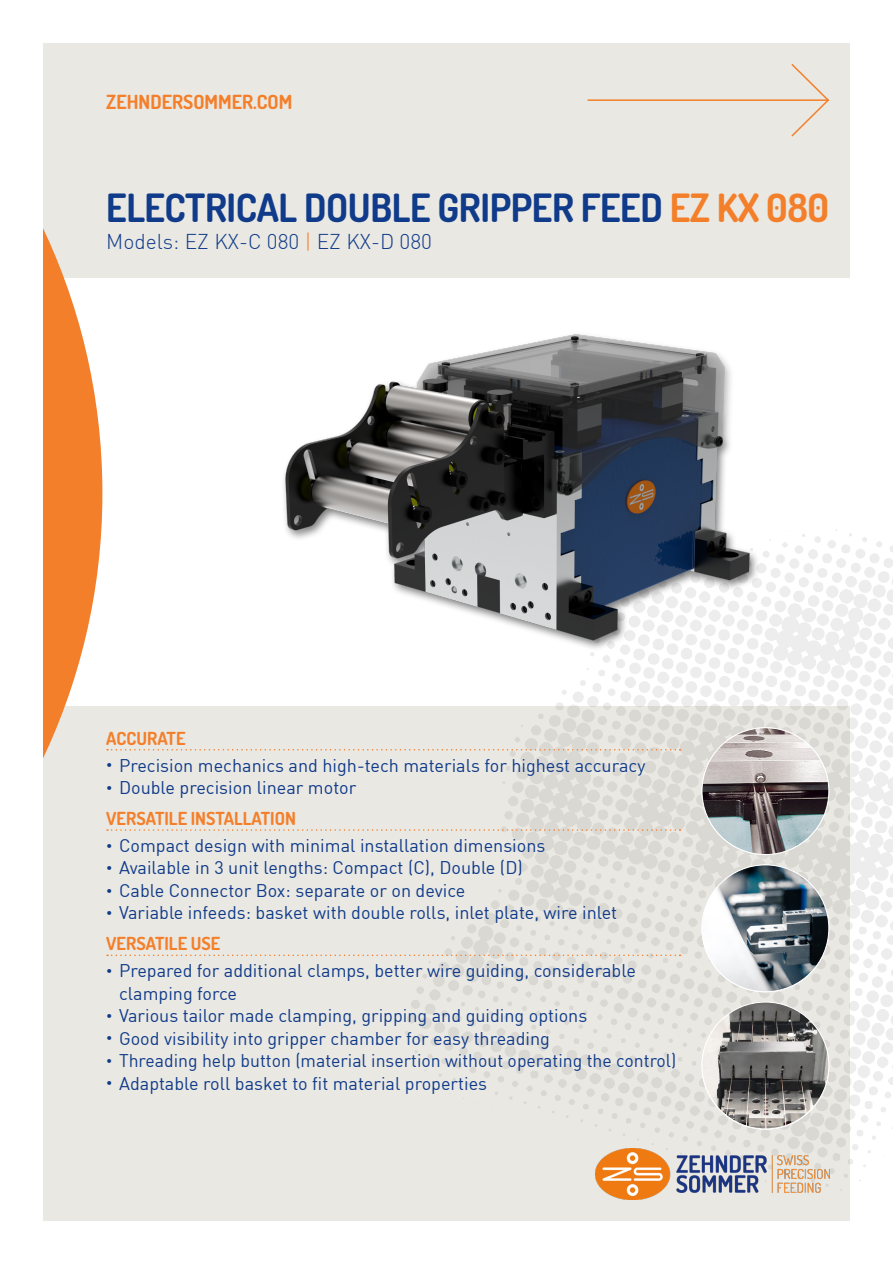
<style>
.page{position:relative;width:893px;height:1263px;background:#fff}
.page>*{position:absolute;margin:0;border:0;box-sizing:border-box;transform-origin:0 0}
.t1{font:700 39px "Dosis";letter-spacing:-.01em;color:#103b8a}
.t2{font:300 21px "DIN";color:#103b8a}
.t3{font:700 19.5px "Dosis";color:#f47f2a}
.t4{font:18px/22.5px "DIN";color:#103b8a}
.t5{font:700 18px "Dosis";color:#f47f2a}
.s1{color:#f47f2a}
.s2{font-size:12px}
</style>
<div class="page">
<div style="left:43px;top:43px;width:807px;height:1177px;background:#eae8e2"></div>
<div style="left:0;top:279px;width:893px;height:427px;background:#fff"></div>
<svg style="left:43px;top:228px;width:59px;height:530px;fill:#f47f2a"></svg>
<hr style="left:588px;top:99px;width:240px;height:2px;background:#f47f2a">
<svg style="left:790px;top:64px;width:40px;height:73px"></svg>
<img style="left:385px;top:529px;width:508px;height:671px">
<img style="left:595px;top:1149px;width:234px;height:50px">
<img style="left:284px;top:334px;width:511px;height:353px">
<img style="left:702px;top:728px;width:127px;height:126px;border-radius:63px">
<img style="left:702px;top:865px;width:127px;height:127px;border-radius:62px">
<img style="left:702px;top:1002px;width:127px;height:127px;border-radius:63px">
<svg style="left:107px;top:749px;width:574px;height:1px"></svg>
<svg style="left:107px;top:829px;width:574px;height:2px"></svg>
<svg style="left:107px;top:954px;width:574px;height:2px"></svg>
<p class="t3" style="left:106px;top:87px;width:188px">ZEHNDERSOMMER.COM</p>
<p class="t1" style="left:106px;top:179px;width:724px">ELECTRICAL DOUBLE GRIPPER FEED <span class="s1">EZ KX 080</span></p>
<p class="t2" style="left:106px;top:228px;width:327px">Models: EZ KX-C 080 <span class="s1">|</span> EZ KX-D 080</p>
<p class="t5" style="left:106px;top:725px;width:81px">ACCURATE</p>
<p class="t4" style="left:106px;top:753px;width:541px"><span class="s2">•</span> Precision mechanics and high-tech materials for highest accuracy</p>
<p class="t4" style="left:106px;top:776px;width:251px"><span class="s2">•</span> Double precision linear motor</p>
<p class="t5" style="left:106px;top:805px;width:191px">VERSATILE INSTALLATION</p>
<p class="t4" style="left:106px;top:834px;width:441px"><span class="s2">•</span> Compact design with minimal installation dimensions</p>
<p class="t4" style="left:106px;top:856px;width:418px"><span class="s2">•</span> Available in 3 unit lengths: Compact (C), Double (D)</p>
<p class="t4" style="left:106px;top:879px;width:361px"><span class="s2">•</span> Cable Connector Box: separate or on device</p>
<p class="t4" style="left:106px;top:901px;width:512px"><span class="s2">•</span> Variable infeeds: basket with double rolls, inlet plate, wire inlet</p>
<p class="t5" style="left:106px;top:930px;width:116px">VERSATILE USE</p>
<p class="t4" style="left:119px;top:959px;width:518px;text-indent:-13px"><span class="s2">•</span> Prepared for additional clamps, better wire guiding, considerable clamping force</p>
<p class="t4" style="left:106px;top:1004px;width:483px"><span class="s2">•</span> Various tailor made clamping, gripping and guiding options</p>
<p class="t4" style="left:106px;top:1026px;width:445px"><span class="s2">•</span> Good visibility into gripper chamber for easy threading</p>
<p class="t4" style="left:106px;top:1049px;width:572px"><span class="s2">•</span> Threading help button (material insertion without operating the control)</p>
<p class="t4" style="left:106px;top:1071px;width:382px"><span class="s2">•</span> Adaptable roll basket to fit material properties</p>
</div>
